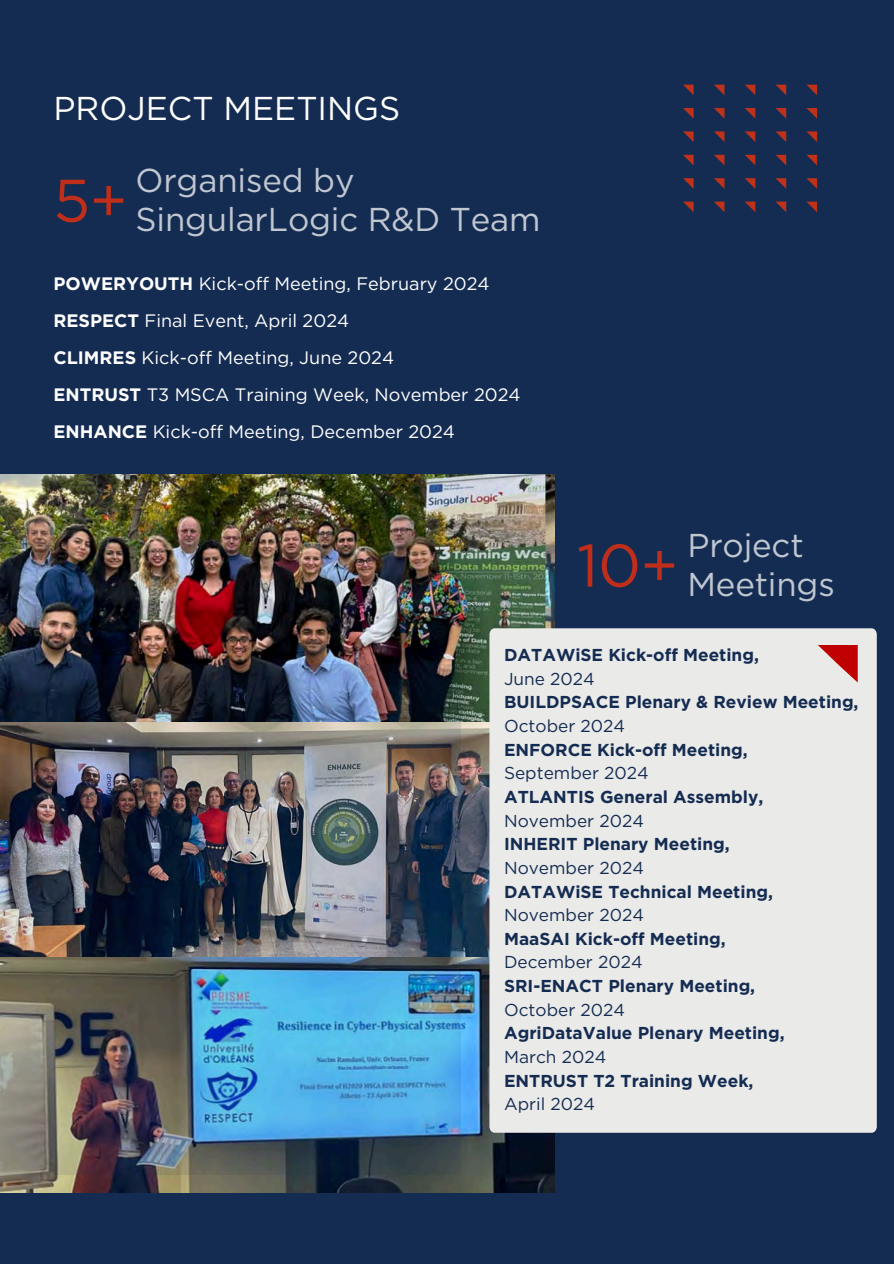
<style>
.page{position:relative;width:894px;height:1264px;background:#fff}
.page>*{position:absolute;margin:0;border:0;box-sizing:border-box;transform-origin:0 0}
.t1{font:60px "Gotham";color:#bf2e1a}
.t2{font:33px/39.3px "Gotham";letter-spacing:-.005em;color:#c0c7d1}
.t3{font:33px "Gotham";color:#fff}
.t4{font:18px "Gotham";color:#fff}
.t5{font:700 17.25px/23.7px "Gotham";color:#152c52}
.t6{font:17.25px "Gotham";color:#152c52}
.s1{font-weight:700}
.s2{font-weight:400}
</style>
<div class="page">
<div style="left:0;top:0;width:893px;height:1263px;background:#152c52"></div>
<img style="left:0;top:475px;width:554px;height:482px">
<img style="left:0;top:957px;width:554px;height:235px">
<img style="left:0;top:664px;width:460px;height:510px">
<div style="left:489px;top:628px;width:387px;height:504px;background:#eaeae9"></div>
<svg style="left:817px;top:645px;width:40px;height:37px"></svg>
<svg style="left:683px;top:85px;width:10px;height:10px"></svg>
<svg style="left:683px;top:108px;width:10px;height:10px"></svg>
<svg style="left:683px;top:131px;width:10px;height:11px"></svg>
<svg style="left:683px;top:155px;width:10px;height:10px"></svg>
<svg style="left:683px;top:178px;width:10px;height:10px"></svg>
<svg style="left:683px;top:202px;width:10px;height:10px"></svg>
<svg style="left:714px;top:85px;width:10px;height:10px"></svg>
<svg style="left:714px;top:108px;width:10px;height:10px"></svg>
<svg style="left:714px;top:131px;width:10px;height:11px"></svg>
<svg style="left:714px;top:155px;width:10px;height:10px"></svg>
<svg style="left:714px;top:178px;width:10px;height:11px"></svg>
<svg style="left:714px;top:202px;width:10px;height:10px"></svg>
<svg style="left:745px;top:85px;width:10px;height:10px"></svg>
<svg style="left:745px;top:108px;width:10px;height:10px"></svg>
<svg style="left:745px;top:131px;width:10px;height:11px"></svg>
<svg style="left:745px;top:155px;width:10px;height:10px"></svg>
<svg style="left:745px;top:178px;width:10px;height:11px"></svg>
<svg style="left:745px;top:202px;width:10px;height:10px"></svg>
<svg style="left:776px;top:85px;width:10px;height:10px"></svg>
<svg style="left:775px;top:108px;width:11px;height:11px"></svg>
<svg style="left:775px;top:131px;width:11px;height:11px"></svg>
<svg style="left:776px;top:155px;width:10px;height:10px"></svg>
<svg style="left:775px;top:178px;width:11px;height:11px"></svg>
<svg style="left:776px;top:202px;width:10px;height:10px"></svg>
<svg style="left:807px;top:85px;width:9px;height:9px"></svg>
<svg style="left:806px;top:108px;width:10px;height:10px"></svg>
<svg style="left:806px;top:131px;width:10px;height:10px"></svg>
<svg style="left:806px;top:155px;width:10px;height:10px"></svg>
<svg style="left:806px;top:178px;width:10px;height:10px"></svg>
<svg style="left:807px;top:202px;width:9px;height:9px"></svg>
<p class="t3" style="left:53px;top:88px;width:348px">PROJECT MEETINGS</p>
<p class="t1" style="left:53px;top:164px;width:75px">5+</p>
<p class="t2" style="left:135px;top:160px;width:406px">Organised by<br>SingularLogic R&amp;D Team</p>
<h2 class="t4" style="left:53px;top:272px;width:437px"><span class="s1">POWERYOUTH</span> Kick-off Meeting, February 2024</h2>
<h3 class="t4" style="left:53px;top:309px;width:297px"><span class="s1">RESPECT</span> Final Event, April 2024</h3>
<h1 class="t4" style="left:53px;top:346px;width:342px"><span class="s1">CLIMRES</span> Kick-off Meeting, June 2024</h1>
<p class="t4" style="left:53px;top:384px;width:468px"><span class="s1">ENTRUST</span> T3 MSCA Training Week, November 2024</p>
<p class="t4" style="left:53px;top:421px;width:403px"><span class="s1">ENHANCE</span> Kick-off Meeting, December 2024</p>
<p class="t1" style="left:576px;top:529px;width:103px">10+</p>
<p class="t2" style="left:687px;top:525px;width:149px">Project<br>Meetings</p>
<p class="t5" style="left:504px;top:643px;width:256px">DATAWiSE Kick-off Meeting,</p>
<p class="t6" style="left:504px;top:668px;width:92px">June 2024</p>
<h3 class="t5" style="left:504px;top:690px;width:356px">BUILDPSACE Plenary &amp; Review Meeting,<br><span class="s2">October 2024</span></h3>
<h1 class="t5" style="left:504px;top:737px;width:245px">ENFORCE Kick-off Meeting,</h1>
<p class="t6" style="left:504px;top:762px;width:146px">September 2024</p>
<p class="t5" style="left:504px;top:785px;width:261px">ATLANTIS General Assembly,</p>
<p class="t6" style="left:504px;top:810px;width:141px">November 2024</p>
<p class="t5" style="left:504px;top:832px;width:227px">INHERIT Plenary Meeting,</p>
<p class="t6" style="left:504px;top:857px;width:141px">November 2024</p>
<p class="t5" style="left:504px;top:879px;width:270px">DATAWiSE Technical Meeting,</p>
<p class="t6" style="left:504px;top:904px;width:141px">November 2024</p>
<p class="t5" style="left:504px;top:926px;width:223px">MaaSAI Kick-off Meeting,</p>
<p class="t6" style="left:504px;top:951px;width:140px">December 2024</p>
<p class="t5" style="left:504px;top:974px;width:253px">SRI-ENACT Plenary Meeting,</p>
<p class="t6" style="left:504px;top:999px;width:122px">October 2024</p>
<p class="t5" style="left:504px;top:1021px;width:282px">AgriDataValue Plenary Meeting,</p>
<p class="t6" style="left:504px;top:1046px;width:104px">March 2024</p>
<p class="t5" style="left:504px;top:1068px;width:251px">ENTRUST T2 Training Week,</p>
<p class="t6" style="left:504px;top:1093px;width:92px">April 2024</p>
</div>
